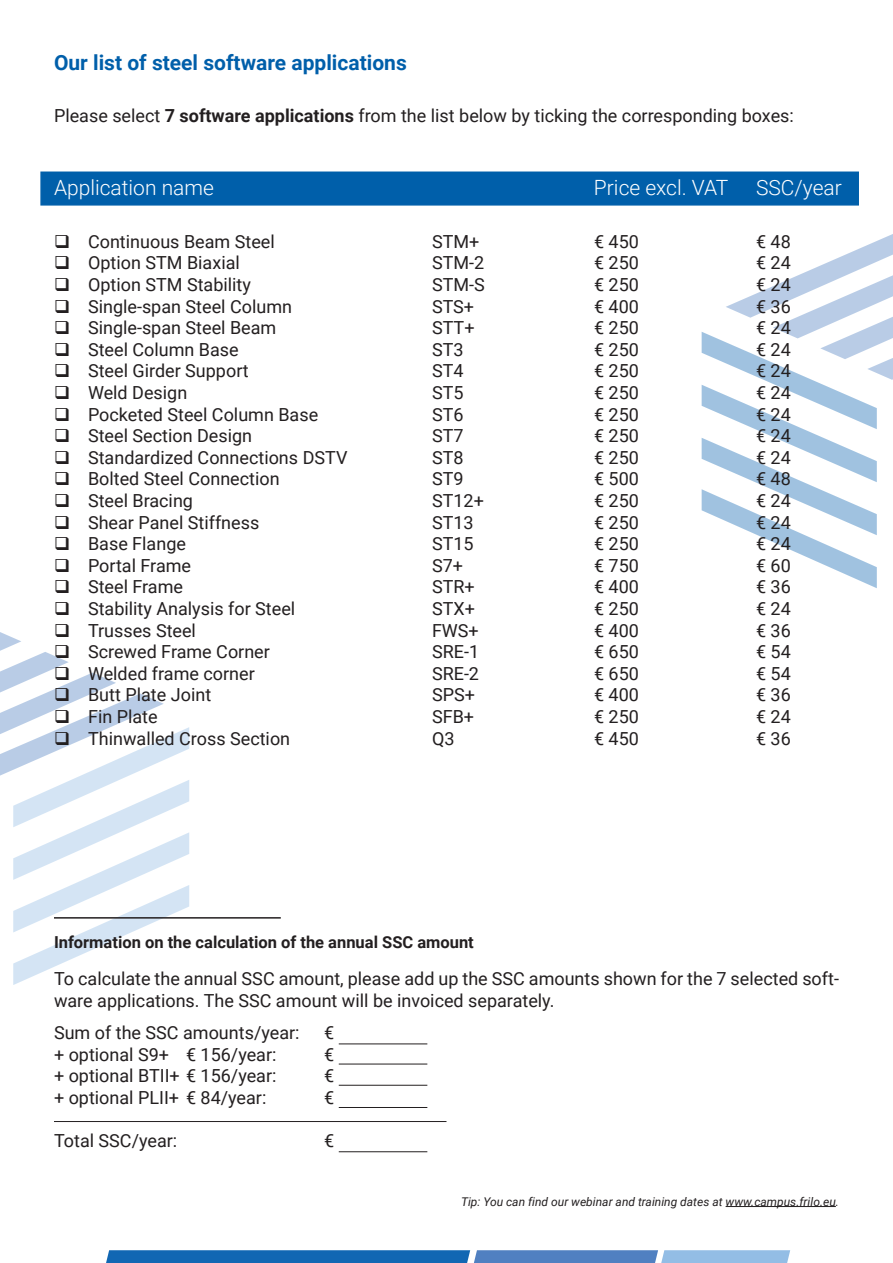
<style>
.page{position:relative;width:893px;height:1263px;background:#fff}
.page>*{position:absolute;margin:0;border:0;box-sizing:border-box;transform-origin:0 0}
.t1{font:300 21px "Roboto";color:#fff}
.t2{font:700 21px "Roboto";color:#005faa}
.t3{font:18px/21.6px "Roboto";color:#231f20}
.t4{font:700 16.5px "Roboto";color:#231f20}
.t5{font:italic 12px "Roboto";color:#231f20}
.s1{font-weight:700}
</style>
<div class="page">
<svg style="left:0;top:632px;width:189px;height:353px"></svg>
<svg style="left:702px;top:234px;width:191px;height:354px"></svg>
<div style="left:40px;top:171px;width:819px;height:35px;background:#005faa;border:2px solid #005faa"></div>
<hr style="left:54px;top:917px;width:227px;height:1px;background:#231f20">
<hr style="left:339px;top:1043px;width:88px;height:1px;background:#231f20">
<hr style="left:726px;top:1206px;width:110px;height:1px;background:#231f20">
<svg style="left:106px;top:1250px;width:684px;height:13px;background:#4283c2"></svg>
<hr style="left:339px;top:1064px;width:88px;height:1px;background:#231f20">
<hr style="left:339px;top:1085px;width:88px;height:1px;background:#231f20">
<hr style="left:339px;top:1107px;width:88px;height:1px;background:#231f20">
<hr style="left:339px;top:1151px;width:88px;height:1px;background:#231f20">
<hr style="left:54px;top:1121px;width:392px;height:1px;background:#231f20">
<p class="t2" style="left:54px;top:48px;width:354px">Our list of steel software applications</p>
<p class="t3" style="left:54px;top:104px;width:741px">Please select <span class="s1">7 software applications</span> from the list below by ticking the corresponding boxes:</p>
<p class="t1" style="left:54px;top:173px;width:161px">Application name</p>
<p class="t1" style="left:594px;top:173px;width:136px">Price excl. VAT</p>
<p class="t1" style="left:756px;top:173px;width:87px">SSC/year</p>
<p class="t3" style="left:54px;top:230px;width:222px">❑ Continuous Beam Steel</p>
<p class="t3" style="left:432px;top:230px;width:49px">STM+</p>
<p class="t3" style="left:594px;top:230px;width:46px">€ 450</p>
<p class="t3" style="left:756px;top:230px;width:36px">€ 48</p>
<p class="t3" style="left:54px;top:251px;width:187px">❑ Option STM Biaxial</p>
<p class="t3" style="left:432px;top:251px;width:54px">STM-2</p>
<p class="t3" style="left:594px;top:251px;width:46px">€ 250</p>
<p class="t3" style="left:756px;top:251px;width:36px">€ 24</p>
<p class="t3" style="left:54px;top:273px;width:198px">❑ Option STM Stability</p>
<p class="t3" style="left:432px;top:273px;width:54px">STM-S</p>
<p class="t3" style="left:594px;top:273px;width:46px">€ 250</p>
<p class="t3" style="left:756px;top:273px;width:36px">€ 24</p>
<p class="t3" style="left:54px;top:295px;width:240px">❑ Single-span Steel Column</p>
<p class="t3" style="left:432px;top:295px;width:44px">STS+</p>
<p class="t3" style="left:594px;top:295px;width:46px">€ 400</p>
<p class="t3" style="left:756px;top:295px;width:36px">€ 36</p>
<p class="t3" style="left:54px;top:316px;width:224px">❑ Single-span Steel Beam</p>
<p class="t3" style="left:432px;top:316px;width:44px">STT+</p>
<p class="t3" style="left:594px;top:316px;width:46px">€ 250</p>
<p class="t3" style="left:756px;top:316px;width:36px">€ 24</p>
<p class="t3" style="left:54px;top:338px;width:186px">❑ Steel Column Base</p>
<p class="t3" style="left:432px;top:338px;width:33px">ST3</p>
<p class="t3" style="left:594px;top:338px;width:46px">€ 250</p>
<p class="t3" style="left:756px;top:338px;width:36px">€ 24</p>
<p class="t3" style="left:54px;top:359px;width:196px">❑ Steel Girder Support</p>
<p class="t3" style="left:432px;top:359px;width:33px">ST4</p>
<p class="t3" style="left:594px;top:359px;width:46px">€ 250</p>
<p class="t3" style="left:756px;top:359px;width:36px">€ 24</p>
<p class="t3" style="left:54px;top:381px;width:135px">❑ Weld Design</p>
<p class="t3" style="left:432px;top:381px;width:33px">ST5</p>
<p class="t3" style="left:594px;top:381px;width:46px">€ 250</p>
<p class="t3" style="left:756px;top:381px;width:36px">€ 24</p>
<p class="t3" style="left:54px;top:403px;width:266px">❑ Pocketed Steel Column Base</p>
<p class="t3" style="left:432px;top:403px;width:33px">ST6</p>
<p class="t3" style="left:594px;top:403px;width:46px">€ 250</p>
<p class="t3" style="left:756px;top:403px;width:36px">€ 24</p>
<p class="t3" style="left:54px;top:424px;width:200px">❑ Steel Section Design</p>
<p class="t3" style="left:432px;top:424px;width:33px">ST7</p>
<p class="t3" style="left:594px;top:424px;width:46px">€ 250</p>
<p class="t3" style="left:756px;top:424px;width:36px">€ 24</p>
<p class="t3" style="left:54px;top:446px;width:295px">❑ Standardized Connections DSTV</p>
<p class="t3" style="left:432px;top:446px;width:33px">ST8</p>
<p class="t3" style="left:594px;top:446px;width:46px">€ 250</p>
<p class="t3" style="left:756px;top:446px;width:36px">€ 24</p>
<p class="t3" style="left:54px;top:467px;width:227px">❑ Bolted Steel Connection</p>
<p class="t3" style="left:432px;top:467px;width:33px">ST9</p>
<p class="t3" style="left:594px;top:467px;width:46px">€ 500</p>
<p class="t3" style="left:756px;top:467px;width:36px">€ 48</p>
<p class="t3" style="left:54px;top:489px;width:141px">❑ Steel Bracing</p>
<p class="t3" style="left:432px;top:489px;width:53px">ST12+</p>
<p class="t3" style="left:594px;top:489px;width:46px">€ 250</p>
<p class="t3" style="left:756px;top:489px;width:36px">€ 24</p>
<p class="t3" style="left:54px;top:511px;width:207px">❑ Shear Panel Stiffness</p>
<p class="t3" style="left:432px;top:511px;width:43px">ST13</p>
<p class="t3" style="left:594px;top:511px;width:46px">€ 250</p>
<p class="t3" style="left:756px;top:511px;width:36px">€ 24</p>
<p class="t3" style="left:54px;top:532px;width:134px">❑ Base Flange</p>
<p class="t3" style="left:432px;top:532px;width:43px">ST15</p>
<p class="t3" style="left:594px;top:532px;width:46px">€ 250</p>
<p class="t3" style="left:756px;top:532px;width:36px">€ 24</p>
<p class="t3" style="left:54px;top:554px;width:139px">❑ Portal Frame</p>
<p class="t3" style="left:432px;top:554px;width:32px">S7+</p>
<p class="t3" style="left:594px;top:554px;width:46px">€ 750</p>
<p class="t3" style="left:756px;top:554px;width:36px">€ 60</p>
<p class="t3" style="left:54px;top:575px;width:131px">❑ Steel Frame</p>
<p class="t3" style="left:432px;top:575px;width:44px">STR+</p>
<p class="t3" style="left:594px;top:575px;width:46px">€ 400</p>
<p class="t3" style="left:756px;top:575px;width:36px">€ 36</p>
<p class="t3" style="left:54px;top:597px;width:243px">❑ Stability Analysis for Steel</p>
<p class="t3" style="left:432px;top:597px;width:44px">STX+</p>
<p class="t3" style="left:594px;top:597px;width:46px">€ 250</p>
<p class="t3" style="left:756px;top:597px;width:36px">€ 24</p>
<p class="t3" style="left:54px;top:619px;width:144px">❑ Trusses Steel</p>
<p class="t3" style="left:432px;top:619px;width:48px">FWS+</p>
<p class="t3" style="left:594px;top:619px;width:46px">€ 400</p>
<p class="t3" style="left:756px;top:619px;width:36px">€ 36</p>
<p class="t3" style="left:54px;top:640px;width:217px">❑ Screwed Frame Corner</p>
<p class="t3" style="left:432px;top:640px;width:49px">SRE-1</p>
<p class="t3" style="left:594px;top:640px;width:46px">€ 650</p>
<p class="t3" style="left:756px;top:640px;width:36px">€ 54</p>
<p class="t3" style="left:54px;top:662px;width:202px">❑ Welded frame corner</p>
<p class="t3" style="left:432px;top:662px;width:49px">SRE-2</p>
<p class="t3" style="left:594px;top:662px;width:46px">€ 650</p>
<p class="t3" style="left:756px;top:662px;width:36px">€ 54</p>
<p class="t3" style="left:54px;top:683px;width:159px">❑ Butt Plate Joint</p>
<p class="t3" style="left:432px;top:683px;width:44px">SPS+</p>
<p class="t3" style="left:594px;top:683px;width:46px">€ 400</p>
<p class="t3" style="left:756px;top:683px;width:36px">€ 36</p>
<p class="t3" style="left:54px;top:705px;width:105px">❑ Fin Plate</p>
<p class="t3" style="left:432px;top:705px;width:44px">SFB+</p>
<p class="t3" style="left:594px;top:705px;width:46px">€ 250</p>
<p class="t3" style="left:756px;top:705px;width:36px">€ 24</p>
<p class="t3" style="left:54px;top:727px;width:238px">❑ Thinwalled Cross Section</p>
<p class="t3" style="left:432px;top:727px;width:24px">Q3</p>
<p class="t3" style="left:594px;top:727px;width:46px">€ 450</p>
<p class="t3" style="left:756px;top:727px;width:36px">€ 36</p>
<p class="t4" style="left:54px;top:930px;width:421px">Information on the calculation of the annual SSC amount</p>
<p class="t3" style="left:54px;top:967px;width:786px">To calculate the annual SSC amount, please add up the SSC amounts shown for the 7 selected soft&shy;ware applications. The SSC amount will be invoiced separately.</p>
<p class="t3" style="left:54px;top:1021px;width:247px">Sum of the SSC amounts/year:</p>
<p class="t3" style="left:324px;top:1021px;width:12px">€</p>
<p class="t3" style="left:54px;top:1043px;width:224px">+ optional S9+ € 156/year:</p>
<p class="t3" style="left:324px;top:1043px;width:12px">€</p>
<p class="t3" style="left:54px;top:1064px;width:224px">+ optional BTII+ € 156/year:</p>
<p class="t3" style="left:324px;top:1064px;width:12px">€</p>
<p class="t3" style="left:54px;top:1086px;width:214px">+ optional PLII+ € 84/year:</p>
<p class="t3" style="left:324px;top:1086px;width:12px">€</p>
<p class="t3" style="left:54px;top:1129px;width:125px">Total SSC/year:</p>
<p class="t3" style="left:324px;top:1129px;width:12px">€</p>
<p class="t5" style="left:461px;top:1193px;width:379px">Tip: You can find our webinar and training dates at www.campus.frilo.eu.</p>
</div>
